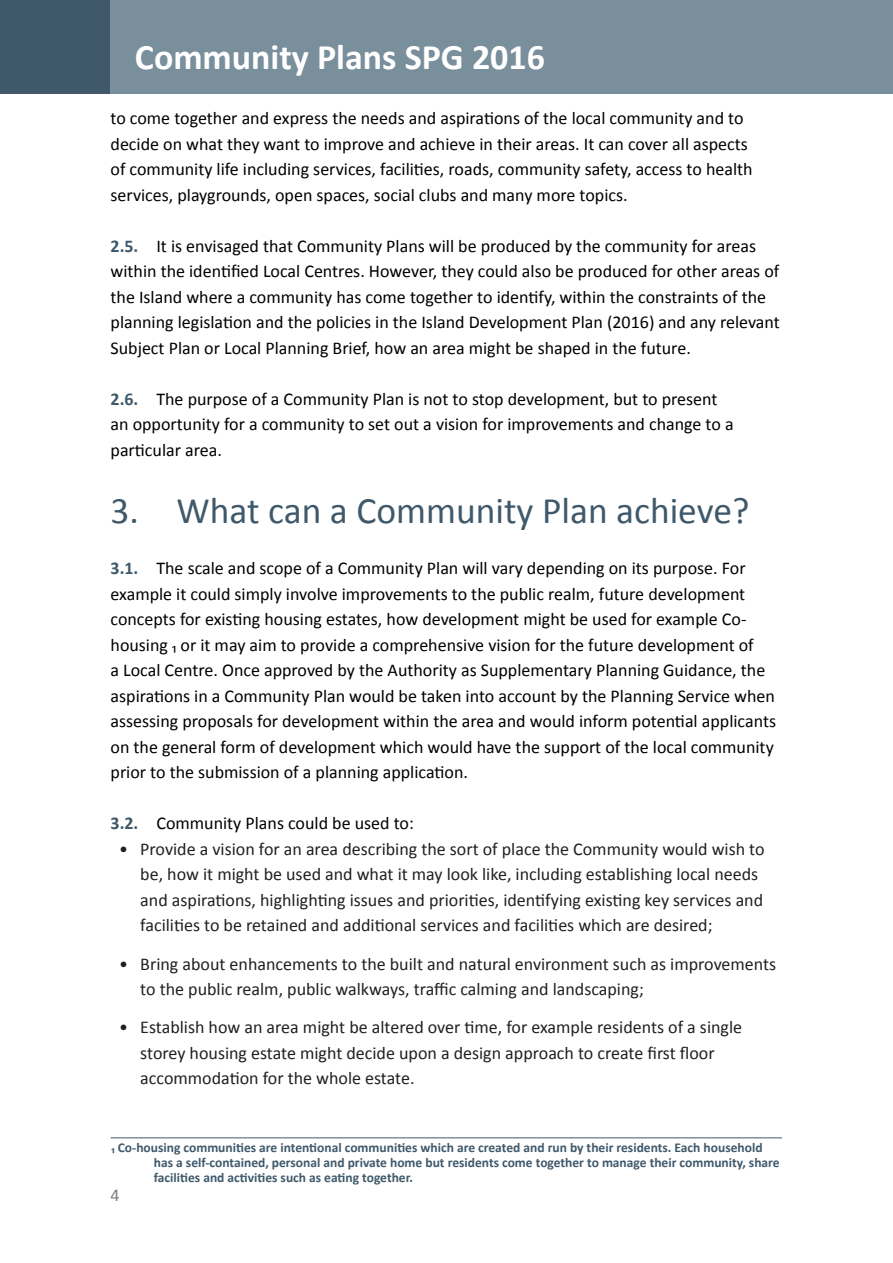
<style>
.page{position:relative;width:893px;height:1263px;background:#fff}
.page>*{position:absolute;margin:0;border:0;box-sizing:border-box;transform-origin:0 0}
.t1{font:37.5px "Calibri";color:#3f596b}
.section_title{font:700 36px "Calibri";color:#fff}
.t2{font:18px/25.5px "Calibri";color:#000}
.t3{font:18px/25.5px "Calibri";color:#231f20}
.t4{font:18px "Calibri";color:#7a7c81}
.Footnote{font:700 13.5px/15px "Calibri";color:#3f596b}
.s1{font-weight:700;color:#3f596b}
</style>
<div class="page">
<div style="left:0;top:0;width:111px;height:94px;background:#3f596b"></div>
<div style="left:111px;top:0;width:782px;height:94px;background:#798f9c"></div>
<hr style="left:111px;top:1137px;width:671px;height:1px;background:#3f596b">
<p class="section_title" style="left:135px;top:34px;width:412px">Community Plans SPG 2016</p>
<p class="t2" style="left:111px;top:105px;width:644px">to come together and express the needs and aspirations of the local community and to decide on what they want to improve and achieve in their areas. It can cover all aspects of community life including services, facilities, roads, community safety, access to health services, playgrounds, open spaces, social clubs and many more topics.</p>
<p class="t2" style="left:111px;top:233px;width:671px"><span class="s1">2.5.</span> It is envisaged that Community Plans will be produced by the community for areas within the identified Local Centres. However, they could also be produced for other areas of the Island where a community has come together to identify, within the constraints of the planning legislation and the policies in the Island Development Plan (2016) and any relevant Subject Plan or Local Planning Brief, how an area might be shaped in the future.</p>
<p class="t2" style="left:111px;top:386px;width:625px"><span class="s1">2.6.</span> The purpose of a Community Plan is not to stop development, but to present an opportunity for a community to set out a vision for improvements and change to a particular area.</p>
<p class="t1" style="left:111px;top:487px;width:640px">3. What can a Community Plan achieve?</p>
<p class="t2" style="left:111px;top:555px;width:667px"><span class="s1">3.1.</span> The scale and scope of a Community Plan will vary depending on its purpose. For example it could simply involve improvements to the public realm, future development concepts for existing housing estates, how development might be used for example Co&shy;housing ₁ or it may aim to provide a comprehensive vision for the future development of<br>a Local Centre. Once approved by the Authority as Supplementary Planning Guidance, the aspirations in a Community Plan would be taken into account by the Planning Service when assessing proposals for development within the area and would inform potential applicants on the general form of development which would have the support of the local community prior to the submission of a planning application.</p>
<p class="t2" style="left:111px;top:810px;width:305px"><span class="s1">3.2.</span> Community Plans could be used to:</p>
<p class="t3" style="left:140px;top:836px;width:626px;text-indent:-21px">• Provide a vision for an area describing the sort of place the Community would wish to be, how it might be used and what it may look like, including establishing local needs and aspirations, highlighting issues and priorities, identifying existing key services and facilities to be retained and additional services and facilities which are desired;</p>
<p class="t3" style="left:140px;top:951px;width:637px;text-indent:-21px">• Bring about enhancements to the built and natural environment such as improvements to the public realm, public walkways, traffic calming and landscaping;</p>
<p class="t3" style="left:140px;top:1015px;width:603px;text-indent:-21px">• Establish how an area might be altered over time, for example residents of a single storey housing estate might decide upon a design approach to create first floor accommodation for the whole estate.</p>
<p class="Footnote" style="left:154px;top:1140px;width:627px;text-indent:-43px">₁ Co-housing communities are intentional communities which are created and run by their residents. Each household has a self-contained, personal and private home but residents come together to manage their community, share facilities and activities such as eating together.</p>
<p class="t4" style="left:111px;top:1184px;width:11px">4</p>
</div>
